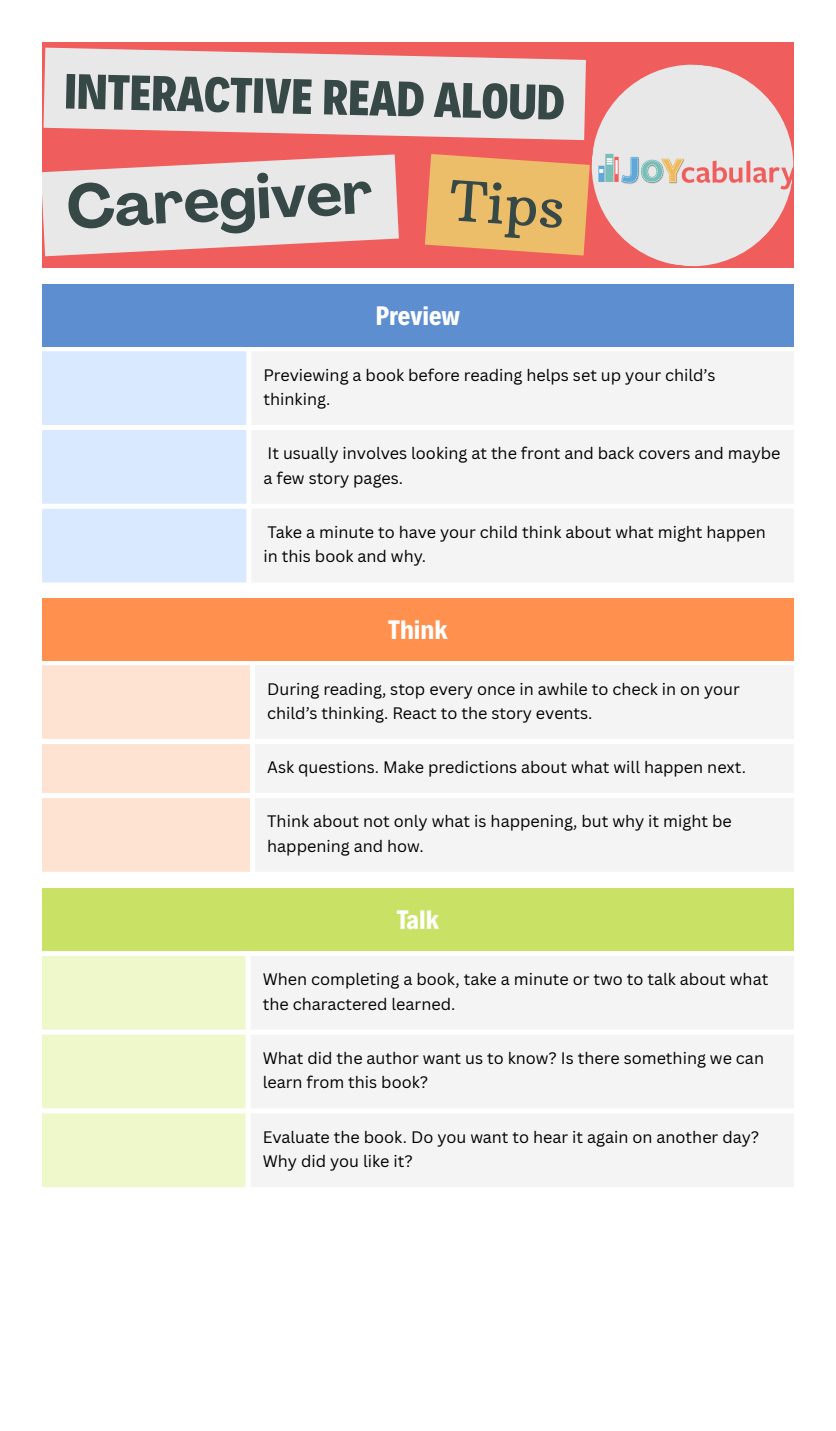
<style>
.page{position:relative;width:836px;height:1431px;background:#fff}
.page>*{position:absolute;margin:0;border:0;box-sizing:border-box;transform-origin:0 0}
.t1{font:700 60.15px "Agrandir";color:#374947}
.t2{font:55.05px "Arbutus Slab";color:#374947}
.t3{font:800 50.1px "Decalotype";color:#374947}
.t4{font:700 27px "Decalotype";color:#fff}
.t5{font:16.2px/24.3px "Canva Sans";color:#000}
</style>
<div class="page">
<div style="left:42px;top:42px;width:751px;height:225px;background:#ef5d5c"></div>
<svg style="left:43px;top:48px;width:498px;height:89px;fill:#e9e8e9"></svg>
<svg style="left:42px;top:154px;width:357px;height:102px"></svg>
<svg style="left:425px;top:59px;width:160px;height:209px"></svg>
<img style="left:585px;top:60px;width:208px;height:208px">
<div style="left:42px;top:284px;width:751px;height:62px;background:#5d8fd0"></div>
<div style="left:42px;top:351px;width:204px;height:232px;background:#d9e9ff"></div>
<div style="left:252px;top:352px;width:541px;height:230px;background:#f4f4f4"></div>
<div style="left:42px;top:598px;width:751px;height:62px;background:#ff904d"></div>
<div style="left:42px;top:665px;width:208px;height:207px;background:#ffe3d2"></div>
<div style="left:255px;top:666px;width:538px;height:205px;background:#f4f4f4"></div>
<div style="left:42px;top:889px;width:751px;height:62px;background:#c9e265"></div>
<div style="left:42px;top:956px;width:203px;height:231px;background:#eef8ca"></div>
<div style="left:251px;top:956px;width:542px;height:231px;background:#f4f4f4"></div>
<p class="t3" style="left:65px;top:59px;width:502px;rotate:1deg">INTERACTIVE READ ALOUD</p>
<p class="t1" style="left:65px;top:183px;width:307px;rotate:-3deg">Caregiver</p>
<p class="t2" style="left:452px;top:166px;width:116px;rotate:4deg">Tips</p>
<p class="t4" style="left:376px;top:297px;width:86px">Preview</p>
<p class="t5" style="left:263px;top:362px;width:453px">Previewing a book before reading helps set up your child’s thinking.</p>
<p class="t5" style="left:263px;top:441px;width:518px">It usually involves looking at the front and back covers and maybe a few story pages.</p>
<p class="t5" style="left:263px;top:520px;width:504px">Take a minute to have your child think about what might happen in this book and why.</p>
<p class="t4" style="left:388px;top:611px;width:61px">Think</p>
<p class="t5" style="left:267px;top:676px;width:474px">During reading, stop every once in awhile to check in on your child’s thinking. React to the story events.</p>
<p class="t5" style="left:267px;top:755px;width:480px">Ask questions. Make predictions about what will happen next.</p>
<p class="t5" style="left:267px;top:809px;width:466px">Think about not only what is happening, but why it might be happening and how.</p>
<p class="t4" style="left:397px;top:902px;width:44px">Talk</p>
<p class="t5" style="left:263px;top:967px;width:507px">When completing a book, take a minute or two to talk about what the charactered learned.</p>
<p class="t5" style="left:263px;top:1046px;width:503px">What did the author want us to know? Is there something we can learn from this book?</p>
<p class="t5" style="left:263px;top:1124px;width:498px">Evaluate the book. Do you want to hear it again on another day?<br>Why did you like it?</p>
</div>
